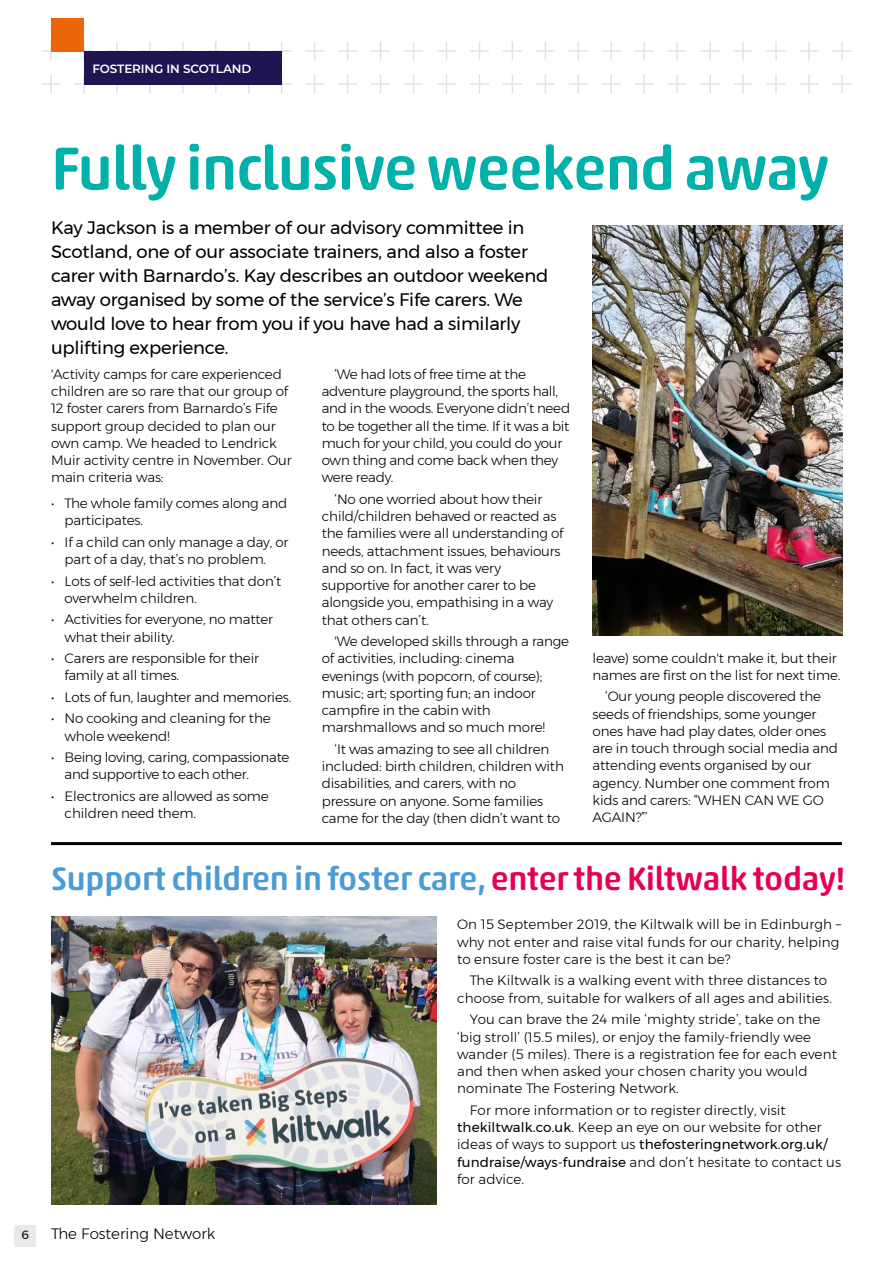
<style>
.page{position:relative;width:893px;height:1263px;background:#fff}
.page>*{position:absolute;margin:0;border:0;box-sizing:border-box;transform-origin:0 0}
.Body_copy{font:500 61.5px "Akko Rounded Pro";letter-spacing:-.02em;color:#00b1aa}
.Body_copy-2{font:500 33px "Akko Rounded Pro";letter-spacing:-.01em;color:#4a9cd6}
.Standfirst{font:18px/24px "Montserrat";letter-spacing:-.01em;color:#000}
.t1{font:300 15px "Montserrat";color:#000}
.Body_copy-3{font:300 13.5px/17.2px "Montserrat";letter-spacing:-.01em;color:#000}
.Body_copy-4{font:300 13.5px/17.2px "Montserrat";letter-spacing:.01em;color:#000}
.Standfirst-2{font:300 13.5px/17.2px "Montserrat";letter-spacing:-.01em;color:#000}
.Tab_copy{font:600 12px "Montserrat";letter-spacing:-.01em;color:#fff}
.t2{font:12px "Montserrat";color:#000}
.s1{color:#e50056}
.s2{font-weight:400}
</style>
<div class="page">
<svg style="left:42px;top:42px;width:18px;height:18px"></svg>
<svg style="left:536px;top:42px;width:18px;height:18px"></svg>
<svg style="left:306px;top:42px;width:18px;height:18px"></svg>
<svg style="left:800px;top:42px;width:18px;height:18px"></svg>
<svg style="left:174px;top:42px;width:18px;height:9px"></svg>
<svg style="left:668px;top:42px;width:18px;height:18px"></svg>
<svg style="left:437px;top:42px;width:19px;height:18px"></svg>
<svg style="left:108px;top:42px;width:18px;height:9px"></svg>
<svg style="left:602px;top:42px;width:18px;height:18px"></svg>
<svg style="left:371px;top:42px;width:19px;height:18px"></svg>
<svg style="left:240px;top:42px;width:18px;height:9px"></svg>
<svg style="left:734px;top:42px;width:18px;height:18px"></svg>
<svg style="left:503px;top:42px;width:18px;height:18px"></svg>
<svg style="left:75px;top:42px;width:18px;height:18px"></svg>
<svg style="left:569px;top:42px;width:18px;height:18px"></svg>
<svg style="left:339px;top:42px;width:18px;height:18px"></svg>
<svg style="left:833px;top:42px;width:18px;height:18px"></svg>
<svg style="left:207px;top:42px;width:18px;height:9px"></svg>
<svg style="left:701px;top:42px;width:18px;height:18px"></svg>
<svg style="left:470px;top:42px;width:18px;height:18px"></svg>
<svg style="left:141px;top:42px;width:18px;height:9px"></svg>
<svg style="left:635px;top:42px;width:18px;height:18px"></svg>
<svg style="left:404px;top:42px;width:19px;height:18px"></svg>
<svg style="left:273px;top:42px;width:18px;height:18px"></svg>
<svg style="left:767px;top:42px;width:18px;height:18px"></svg>
<svg style="left:42px;top:75px;width:18px;height:18px"></svg>
<svg style="left:536px;top:75px;width:18px;height:18px"></svg>
<svg style="left:306px;top:75px;width:18px;height:18px"></svg>
<svg style="left:800px;top:75px;width:18px;height:18px"></svg>
<svg style="left:174px;top:84px;width:18px;height:9px"></svg>
<svg style="left:668px;top:75px;width:18px;height:18px"></svg>
<svg style="left:437px;top:75px;width:19px;height:18px"></svg>
<svg style="left:108px;top:84px;width:18px;height:9px"></svg>
<svg style="left:602px;top:75px;width:18px;height:18px"></svg>
<svg style="left:371px;top:75px;width:19px;height:18px"></svg>
<svg style="left:240px;top:84px;width:18px;height:9px"></svg>
<svg style="left:734px;top:75px;width:18px;height:18px"></svg>
<svg style="left:503px;top:75px;width:18px;height:18px"></svg>
<svg style="left:75px;top:75px;width:18px;height:18px"></svg>
<svg style="left:569px;top:75px;width:18px;height:18px"></svg>
<svg style="left:339px;top:75px;width:18px;height:18px"></svg>
<svg style="left:833px;top:75px;width:18px;height:18px"></svg>
<svg style="left:207px;top:84px;width:18px;height:9px"></svg>
<svg style="left:701px;top:75px;width:18px;height:18px"></svg>
<svg style="left:470px;top:75px;width:18px;height:18px"></svg>
<svg style="left:141px;top:84px;width:18px;height:9px"></svg>
<svg style="left:635px;top:75px;width:18px;height:18px"></svg>
<svg style="left:404px;top:75px;width:19px;height:18px"></svg>
<svg style="left:273px;top:75px;width:18px;height:18px"></svg>
<svg style="left:767px;top:75px;width:18px;height:18px"></svg>
<div style="left:14px;top:1225px;width:22px;height:21px;background:#e7e9eb"></div>
<div style="left:51px;top:18px;width:33px;height:33px;background:#ec6608"></div>
<div style="left:84px;top:51px;width:198px;height:33px;background:#211452"></div>
<img style="left:592px;top:225px;width:250px;height:411px">
<hr style="left:51px;top:842px;width:791px;height:3px;background:#000">
<img style="left:52px;top:916px;width:385px;height:288px">
<p class="Tab_copy" style="left:93px;top:61px;width:160px">FOSTERING IN SCOTLAND</p>
<p class="Body_copy" style="left:51px;top:131px;width:780px">Fully inclusive weekend away</p>
<p class="Standfirst" style="left:51px;top:216px;width:499px">Kay Jackson is a member of our advisory committee in Scotland, one of our associate trainers, and also a foster carer with Barnardo’s. Kay describes an outdoor weekend away organised by some of the service’s Fife carers. We would love to hear from you if you have had a similarly uplifting experience.</p>
<p class="Standfirst-2" style="left:51px;top:365px;width:242px">'Activity camps for care experienced children are so rare that our group of 12 foster carers from Barnardo’s Fife support group decided to plan our own camp. We headed to Lendrick Muir activity centre in November. Our main criteria was:</p>
<p class="Body_copy-3" style="left:65px;top:494px;width:224px;text-indent:-14px">• The whole family comes along and participates.</p>
<p class="Body_copy-3" style="left:65px;top:533px;width:225px;text-indent:-14px">• If a child can only manage a day, or part of a day, that’s no problem.</p>
<p class="Body_copy-3" style="left:65px;top:572px;width:218px;text-indent:-14px">• Lots of self-led activities that don’t overwhelm children.</p>
<p class="Body_copy-3" style="left:65px;top:611px;width:210px;text-indent:-14px">• Activities for everyone, no matter what their ability.</p>
<p class="Body_copy-3" style="left:65px;top:649px;width:196px;text-indent:-14px">• Carers are responsible for their family at all times.</p>
<p class="Body_copy-3" style="left:51px;top:688px;width:242px">• Lots of fun, laughter and memories.</p>
<p class="Body_copy-3" style="left:65px;top:710px;width:208px;text-indent:-14px">• No cooking and cleaning for the whole weekend!</p>
<p class="Body_copy-3" style="left:65px;top:748px;width:226px;text-indent:-14px">• Being loving, caring, compassionate and supportive to each other.</p>
<p class="Body_copy-3" style="left:65px;top:787px;width:206px;text-indent:-14px">• Electronics are allowed as some children need them.</p>
<p class="Body_copy-3" style="left:322px;top:365px;width:250px;text-indent:13px">‘We had lots of free time at the adventure playground, the sports hall, and in the woods. Everyone didn’t need to be together all the time. If it was a bit much for your child, you could do your own thing and come back when they were ready.</p>
<p class="Body_copy-3" style="left:322px;top:490px;width:243px;text-indent:13px">‘No one worried about how their child/children behaved or reacted as the families were all understanding of needs, attachment issues, behaviours and so on. In fact, it was very supportive for another carer to be alongside you, empathising in a way that others can’t.</p>
<p class="Body_copy-3" style="left:322px;top:632px;width:249px;text-indent:13px">'We developed skills through a range of activities, including: cinema evenings (with popcorn, of course); music; art; sporting fun; an indoor campfire in the cabin with marshmallows and so much more!</p>
<p class="Body_copy-3" style="left:322px;top:740px;width:244px;text-indent:13px">‘It was amazing to see all children included: birth children, children with disabilities, and carers, with no pressure on anyone. Some families came for the day (then didn’t want to</p>
<p class="Body_copy-3" style="left:592px;top:649px;width:249px">leave) some couldn't make it, but their names are first on the list for next time.</p>
<p class="Body_copy-3" style="left:592px;top:688px;width:247px;text-indent:13px">‘Our young people discovered the seeds of friendships, some younger ones have had play dates, older ones are in touch through social media and attending events organised by our agency. Number one comment from kids and carers: “WHEN CAN WE GO<br>AGAIN?”’</p>
<p class="Body_copy-2" style="left:51px;top:859px;width:796px">Support children in foster care, <span class="s1">enter the Kiltwalk today!</span></p>
<p class="t2" style="left:22px;top:1226px;width:9px">6</p>
<p class="t1" style="left:51px;top:1223px;width:166px">The Fostering Network</p>
<p class="Body_copy-4" style="left:457px;top:916px;width:385px">On 15 September 2019, the Kiltwalk will be in Edinburgh – why not enter and raise vital funds for our charity, helping to ensure foster care is the best it can be?</p>
<p class="Body_copy-4" style="left:457px;top:972px;width:376px;text-align:center">The Kiltwalk is a walking event with three distances to choose from, suitable for walkers of all ages and abilities.</p>
<p class="Body_copy-4" style="left:457px;top:1011px;width:381px;text-indent:13px">You can brave the 24 mile ‘mighty stride’, take on the ‘big stroll’ (15.5 miles), or enjoy the family-friendly wee wander (5 miles). There is a registration fee for each event and then when asked your chosen charity you would nominate The Fostering Network.</p>
<p class="Body_copy-4" style="left:457px;top:1101px;width:385px;text-indent:13px">For more information or to register directly, visit <span class="s2">thekiltwalk.co.uk</span>. Keep an eye on our website for other ideas of ways to support us <span class="s2">thefosteringnetwork.org.uk/ fundraise/ways-fundraise</span> and don’t hesitate to contact us for advice.</p>
</div>
